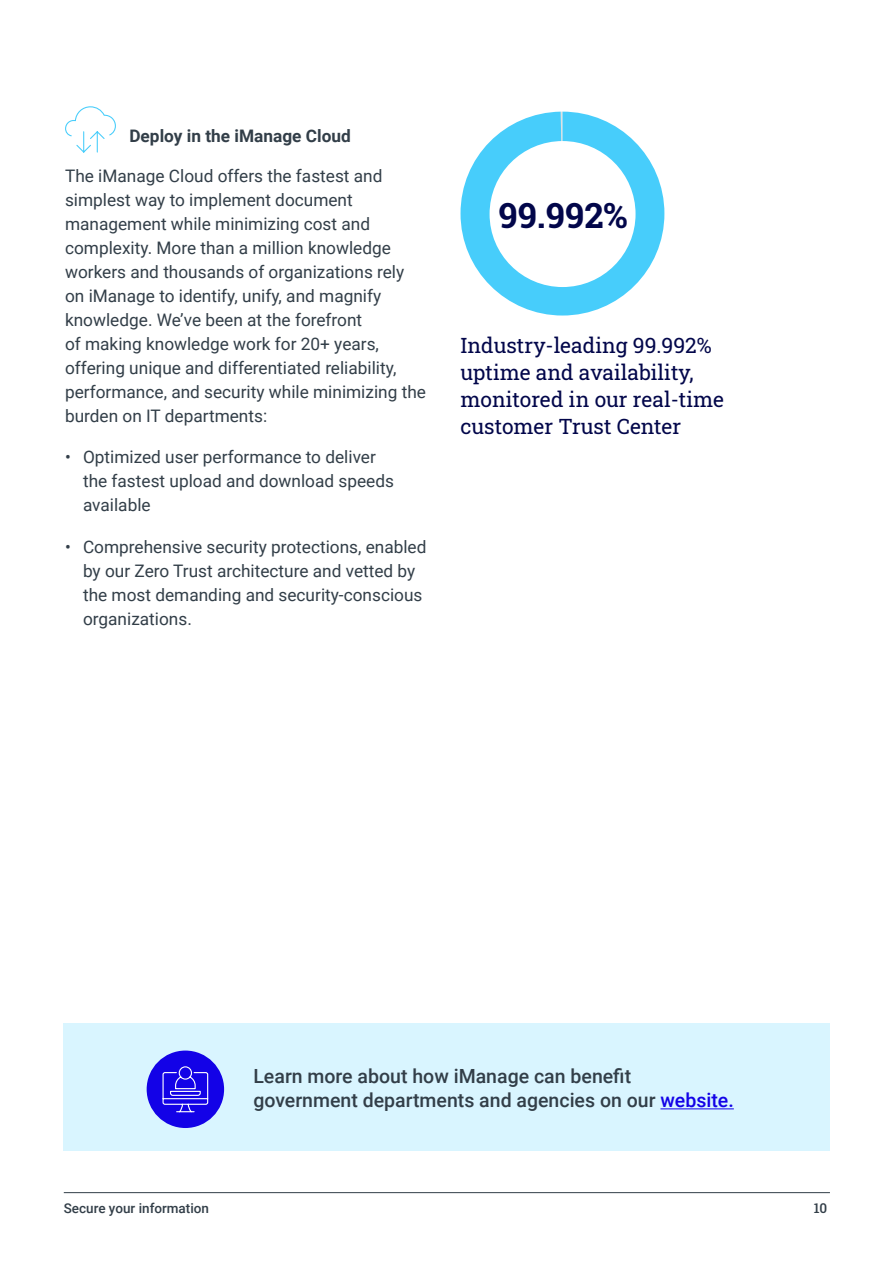
<style>
.page{position:relative;width:893px;height:1263px;background:#fff}
.page>*{position:absolute;margin:0;border:0;box-sizing:border-box;transform-origin:0 0}
.t1{font:700 34.65px "Roboto Slab";color:#02064a}
.t2{font:21px/27px "Roboto Slab";color:#02064a}
.t3{font:500 19.5px/24px "Roboto";color:#323e48}
.t4{font:17.25px/24px "Roboto";color:#323e48}
.t5{font:700 17.25px "Roboto";color:#323e48}
.t6{font:500 13.5px "Roboto";color:#323e48}
.t7{font:500 13.5px "Roboto Slab";color:#323e48}
.s1{color:#1302e7}
</style>
<div class="page">
<div style="left:460px;top:112px;width:204px;height:203px;background:#47cdfb;border-radius:102px"></div>
<div style="left:490px;top:141px;width:146px;height:146px;background:#fff;border-radius:50%"></div>
<svg style="left:65px;top:106px;width:51px;height:47px"></svg>
<hr style="left:64px;top:1192px;width:766px;height:1px;background:#323e48">
<div style="left:64px;top:1023px;width:766px;height:127px;background:#d9f5ff"></div>
<hr style="left:660px;top:1108px;width:74px;height:1px;background:#1302e7">
<div style="left:147px;top:1050px;width:77px;height:78px;background:#1302e7;border-radius:50%"></div>
<svg style="left:162px;top:1066px;width:47px;height:47px"></svg>
<p class="t5" style="left:129px;top:123px;width:223px">Deploy in the iManage Cloud</p>
<p class="t4" style="left:65px;top:163px;width:362px">The iManage Cloud offers the fastest and simplest way to implement document management while minimizing cost and complexity. More than a million knowledge workers and thousands of organizations rely on iManage to identify, unify, and magnify knowledge. We’ve been at the forefront<br>of making knowledge work for 20+ years, offering unique and differentiated reliability, performance, and security while minimizing the burden on IT departments:</p>
<p class="t4" style="left:83px;top:445px;width:312px;text-indent:-18px">• Optimized user performance to deliver the fastest upload and download speeds available</p>
<p class="t4" style="left:83px;top:534px;width:345px;text-indent:-18px">• Comprehensive security protections, enabled by our Zero Trust architecture and vetted by the most demanding and security-conscious organizations.</p>
<h1 class="t1" style="left:498px;top:192px;width:131px">99.992%</h1>
<p class="t2" style="left:460px;top:332px;width:265px">Industry-leading 99.992% uptime and availability, monitored in our real-time customer Trust Center</p>
<p class="t3" style="left:253px;top:1064px;width:482px">Learn more about how iManage can benefit government departments and agencies on our <span class="s1">website.</span></p>
<p class="t6" style="left:64px;top:1199px;width:147px">Secure your information</p>
<p class="t7" style="left:814px;top:1199px;width:15px">10</p>
</div>
